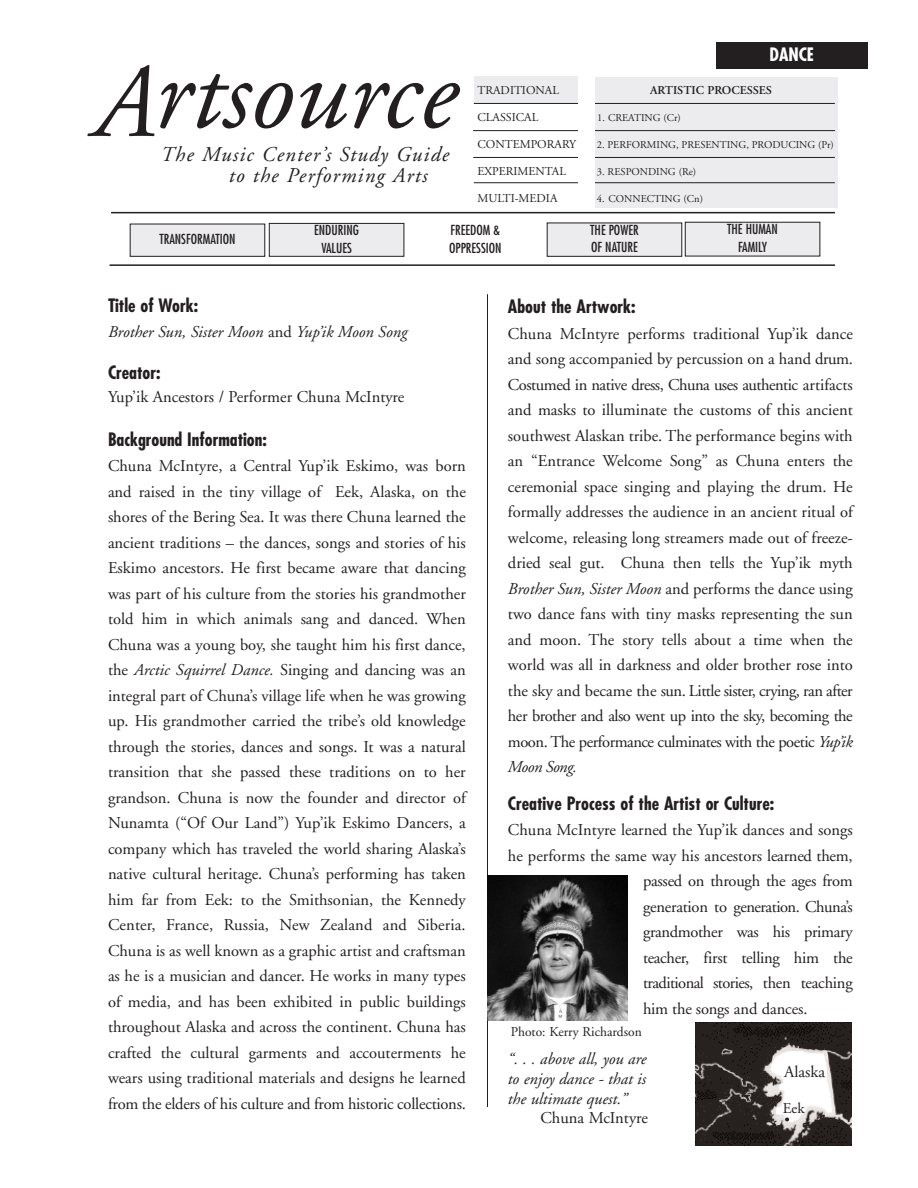
<style>
.page{position:relative;width:918px;height:1188px;background:#fff}
.page>*{position:absolute;margin:0;border:0;box-sizing:border-box;transform-origin:0 0}
.t1{font:italic 108px "Adobe Garamond";color:#231f20}
.t2{font:italic 105px "Adobe Garamond";color:#231f20}
.t3{font:italic 21px/21px "Adobe Garamond";letter-spacing:.06em;color:#231f20}
.t4{font:700 condensed 18px "Futura";color:#231f20}
.t5{font:700 condensed 18px "Futura";color:#fff}
.t6{font:16.5px/25.5px "Adobe Garamond";letter-spacing:-.015em;color:#231f20;text-align:justify}
.t7{font:italic 16.5px/19.8px "Adobe Garamond";color:#231f20;text-align:justify}
.t8{font:16.5px "Adobe Garamond";letter-spacing:-.035em;color:#231f20}
.t9{font:15px "Adobe Garamond";color:#231f20}
.t10{font:condensed 13.5px/17.4px "Futura";color:#231f20}
.t11{font:13.5px "Adobe Garamond";color:#231f20}
.t12{font:12px "Adobe Garamond";color:#231f20}
.t13{font:600 12px "Adobe Garamond";color:#231f20}
.t14{font:10.5px "Adobe Garamond";color:#231f20}
.s1{font-style:normal}
.s2{font-style:italic}
</style>
<div class="page">
<hr style="left:487px;top:294px;width:1px;height:813px;background:#231f20">
<img style="left:695px;top:1022px;width:156px;height:124px">
<svg style="left:745px;top:1109px;width:4px;height:3px"></svg>
<svg style="left:785px;top:1117px;width:4px;height:4px"></svg>
<img style="left:488px;top:876px;width:140px;height:145px">
<div style="left:716px;top:42px;width:152px;height:27px;background:#231f20"></div>
<hr style="left:110px;top:264px;width:725px;height:2px;background:#231f20">
<hr style="left:111px;top:212px;width:724px;height:1px;background:#231f20">
<div style="left:130px;top:224px;width:135px;height:32px;background:#ececee"></div>
<div style="left:130px;top:224px;width:135px;height:33px;border:1px solid #231f20"></div>
<div style="left:547px;top:223px;width:135px;height:33px;background:#ececee"></div>
<div style="left:547px;top:223px;width:135px;height:34px;border:1px solid #231f20"></div>
<div style="left:269px;top:223px;width:135px;height:33px;background:#ececee"></div>
<div style="left:269px;top:223px;width:135px;height:34px;border:1px solid #231f20"></div>
<div style="left:685px;top:222px;width:135px;height:34px;background:#ececee"></div>
<div style="left:685px;top:222px;width:135px;height:34px;border:1px solid #231f20"></div>
<div style="left:595px;top:78px;width:242px;height:130px;background:#ececee"></div>
<div style="left:474px;top:76px;width:103px;height:28px;background:#ececee"></div>
<hr style="left:473px;top:157px;width:362px;height:1px;background:#231f20">
<hr style="left:474px;top:103px;width:361px;height:1px;background:#231f20">
<hr style="left:474px;top:182px;width:361px;height:1px;background:#231f20">
<hr style="left:473px;top:130px;width:362px;height:1px;background:#231f20">
<div style="left:578px;top:74px;width:17px;height:136px;background:#fff"></div>
<h2 class="t2" style="left:93px;top:61px;width:64px">A</h2>
<h1 class="t1" style="left:154px;top:50px;width:305px">rtsource</h1>
<p class="t3" style="left:229px;top:146px;width:222px;text-indent:-68px">The Music Center’s Study Guide to the Performing Arts</p>
<p class="t12" style="left:478px;top:85px;width:83px">TRADITIONAL</p>
<p class="t12" style="left:478px;top:112px;width:62px">CLASSICAL</p>
<p class="t12" style="left:478px;top:139px;width:100px">CONTEMPORARY</p>
<p class="t12" style="left:478px;top:166px;width:90px">EXPERIMENTAL</p>
<p class="t12" style="left:478px;top:193px;width:81px">MULTI-MEDIA</p>
<p class="t5" style="left:769px;top:46px;width:46px">DANCE</p>
<p class="t5" style="left:770px;top:46px;width:45px">MUSIC</p>
<p class="t13" style="left:650px;top:85px;width:123px">ARTISTIC PROCESSES</p>
<p class="t14" style="left:597px;top:113px;width:85px">1. CREATING (Cr)</p>
<p class="t14" style="left:597px;top:140px;width:238px">2. PERFORMING, PRESENTING, PRODUCING (Pr)</p>
<p class="t14" style="left:597px;top:167px;width:101px">3. RESPONDING (Re)</p>
<p class="t14" style="left:597px;top:194px;width:108px">4. CONNECTING (Cn)</p>
<p class="t10" style="left:314px;top:222px;width:46px;text-align:center">ENDURING<br>VALUES</p>
<p class="t10" style="left:727px;top:221px;width:52px;text-align:center">THE HUMAN<br>FAMILY</p>
<p class="t10" style="left:159px;top:231px;width:78px">TRANSFORMATION</p>
<p class="t10" style="left:590px;top:222px;width:50px">THE POWER<br>OF NATURE</p>
<p class="t10" style="left:449px;top:222px;width:54px">FREEDOM &amp;<br>OPPRESSION</p>
<p class="t4" style="left:108px;top:297px;width:92px">Title of Work:</p>
<p class="t7" style="left:108px;top:324px;width:301px">Brother Sun, Sister Moon <span class="s1">and</span> Yup’ik Moon Song</p>
<p class="t4" style="left:108px;top:364px;width:54px">Creator:</p>
<p class="t6" style="left:108px;top:385px;width:298px">Yup’ik Ancestors / Performer Chuna McIntyre</p>
<p class="t4" style="left:108px;top:431px;width:160px">Background Information:</p>
<p class="t6" style="left:108px;top:454px;width:359px">Chuna McIntyre, a Central Yup’ik Eskimo, was born and raised in the tiny village of Eek, Alaska, on the shores of the Bering Sea. It was there Chuna learned the ancient traditions – the dances, songs and stories of his Eskimo ancestors. He first became aware that dancing was part of his culture from the stories his grandmother told him in which animals sang and danced. When Chuna was a young boy, she taught him his first dance, the <span class="s2">Arctic Squirrel Dance.</span> Singing and dancing was an integral part of Chuna’s village life when he was growing up. His grandmother carried the tribe’s old knowledge through the stories, dances and songs. It was a natural transition that she passed these traditions on to her grandson. Chuna is now the founder and director of Nunamta (“Of Our Land”) Yup’ik Eskimo Dancers, a company which has traveled the world sharing Alaska’s native cultural heritage. Chuna’s performing has taken him far from Eek: to the Smithsonian, the Kennedy Center, France, Russia, New Zealand and Siberia.<br>Chuna is as well known as a graphic artist and craftsman as he is a musician and dancer. He works in many types of media, and has been exhibited in public buildings throughout Alaska and across the continent. Chuna has crafted the cultural garments and accouterments he wears using traditional materials and designs he learned from the elders of his culture and from historic collections.</p>
<p class="t4" style="left:508px;top:299px;width:129px">About the Artwork:</p>
<p class="t6" style="left:508px;top:322px;width:346px">Chuna McIntyre performs traditional Yup’ik dance and song accompanied by percussion on a hand drum.<br>Costumed in native dress, Chuna uses authentic artifacts and masks to illuminate the customs of this ancient southwest Alaskan tribe. The performance begins with an “Entrance Welcome Song” as Chuna enters the ceremonial space singing and playing the drum. He formally addresses the audience in an ancient ritual of welcome, releasing long streamers made out of freeze&shy;dried seal gut. Chuna then tells the Yup’ik myth <span class="s2">Brother Sun, Sister Moon</span> and performs the dance using two dance fans with tiny masks representing the sun and moon. The story tells about a time when the world was all in darkness and older brother rose into the sky and became the sun. Little sister, crying, ran after her brother and also went up into the sky, becoming the moon. The performance culminates with the poetic <span class="s2">Yup’ik Moon Song.</span></p>
<p class="t4" style="left:508px;top:795px;width:268px">Creative Process of the Artist or Culture:</p>
<p class="t6" style="left:508px;top:819px;width:346px">Chuna McIntyre learned the Yup’ik dances and songs</p>
<p class="t6" style="left:508px;top:844px;width:346px">he performs the same way his ancestors learned them,</p>
<p class="t6" style="left:643px;top:870px;width:211px">passed on through the ages from</p>
<p class="t6" style="left:643px;top:895px;width:211px">generation to generation. Chuna’s</p>
<p class="t6" style="left:643px;top:921px;width:211px">grandmother was his primary</p>
<p class="t6" style="left:643px;top:946px;width:211px">teacher, first telling him the</p>
<p class="t8" style="left:643px;top:976px;width:211px">traditional stories, then teaching</p>
<p class="t6" style="left:643px;top:997px;width:166px">him the songs and dances.</p>
<p class="t11" style="left:511px;top:1026px;width:133px">Photo: Kerry Richardson</p>
<p class="t7" style="left:508px;top:1050px;width:140px">“. . . above all, you are to enjoy dance - that is the ultimate quest.”</p>
<p class="t6" style="left:540px;top:1107px;width:109px">Chuna McIntyre</p>
<p class="t6" style="left:784px;top:1060px;width:42px">Alaska</p>
<p class="t9" style="left:783px;top:1102px;width:23px">Eek</p>
</div>
